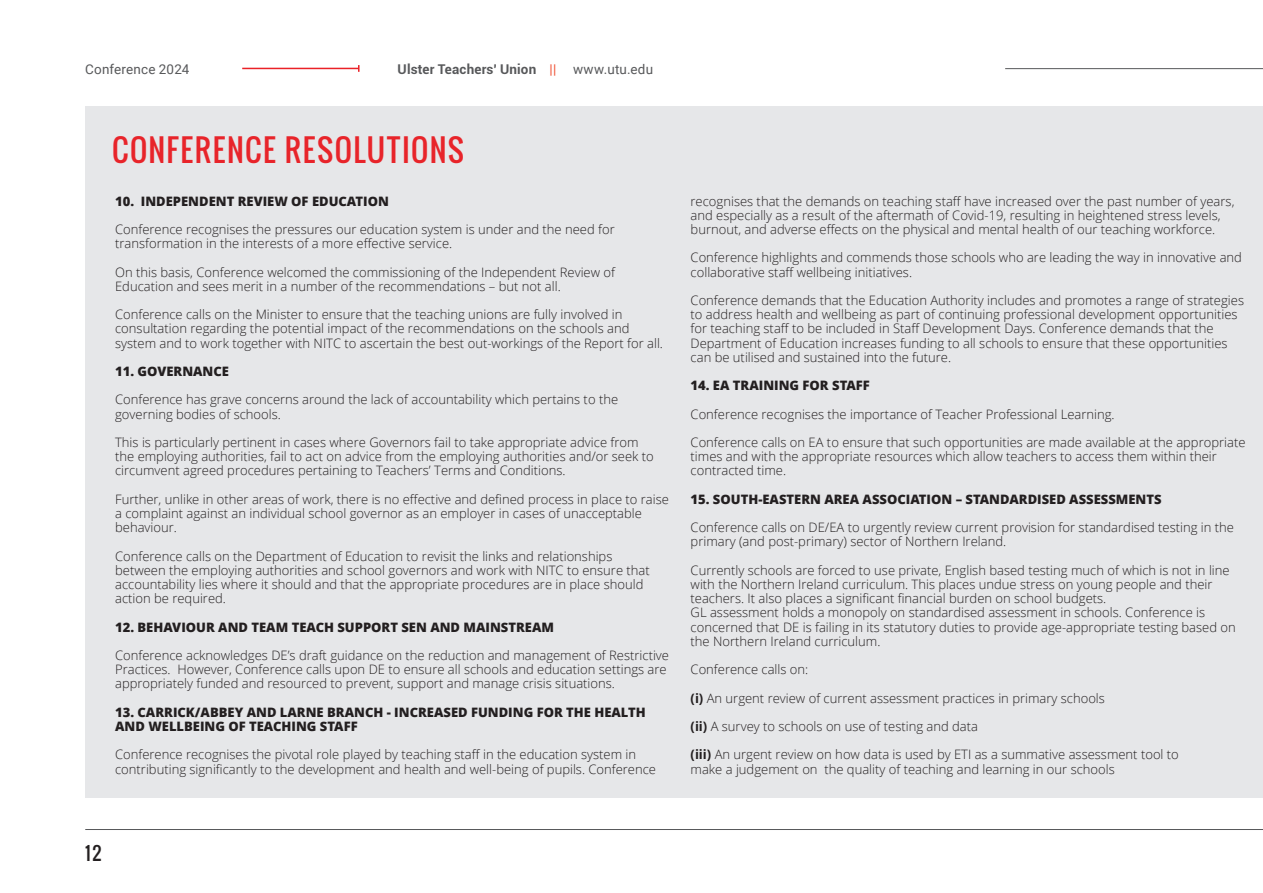
<style>
.page{position:relative;width:1263px;height:893px;background:#fff}
.page>*{position:absolute;margin:0;border:0;box-sizing:border-box;transform-origin:0 0}
.t1{font:30px "Oswald";letter-spacing:.055em;color:#e8242a}
.t2{font:18px "Oswald";color:#231f20}
.t3{font:700 13.5px "Roboto";letter-spacing:.015em;color:#57585a}
.t4{font:13.5px "Roboto";letter-spacing:.015em;color:#57585a}
.t5{font:300 13.05px/14.2px "Open Sans";color:#231f20}
.t6{font:800 13.05px/14.2px "Open Sans";color:#231f20}
.s1{font-weight:400;color:#ef4d2f}
.s2{font-weight:400}
.s3{font-weight:700}
</style>
<div class="page">
<div style="left:85px;top:106px;width:1178px;height:692px;background:#e6e7e9"></div>
<hr style="left:85px;top:829px;width:1178px;height:1px;background:#57585a">
<hr style="left:242px;top:68px;width:117px;height:1px;background:#ea2127">
<hr style="left:1005px;top:68px;width:258px;height:1px;background:#57585a">
<p class="t4" style="left:85px;top:60px;width:106px">Conference 2024</p>
<p class="t3" style="left:398px;top:59px;width:257px">Ulster Teachers' Union <span class="s1">||</span> <span class="s2">www.utu.edu</span></p>
<h1 class="t1" style="left:112px;top:128px;width:353px">CONFERENCE RESOLUTIONS</h1>
<p class="t6" style="left:115px;top:193px;width:275px">10. INDEPENDENT REVIEW OF EDUCATION</p>
<p class="t5" style="left:115px;top:222px;width:501px">Conference recognises the pressures our education system is under and the need for transformation in the interests of a more effective service.</p>
<p class="t5" style="left:115px;top:264px;width:501px">On this basis, Conference welcomed the commissioning of the Independent Review of<br>Education and sees merit in a number of the recommendations – but not all.</p>
<p class="t5" style="left:115px;top:307px;width:549px">Conference calls on the Minister to ensure that the teaching unions are fully involved in consultation regarding the potential impact of the recommendations on the schools and system and to work together with NITC to ascertain the best out-workings of the Report for all.</p>
<p class="t6" style="left:115px;top:363px;width:115px">11. GOVERNANCE</p>
<p class="t5" style="left:115px;top:392px;width:504px">Conference has grave concerns around the lack of accountability which pertains to the governing bodies of schools.</p>
<p class="t5" style="left:115px;top:435px;width:540px">This is particularly pertinent in cases where Governors fail to take appropriate advice from the employing authorities, fail to act on advice from the employing authorities and/or seek to circumvent agreed procedures pertaining to Teachers’ Terms and Conditions.</p>
<p class="t5" style="left:115px;top:492px;width:555px">Further, unlike in other areas of work, there is no effective and defined process in place to raise a complaint against an individual school governor as an employer in cases of unacceptable behaviour.</p>
<p class="t5" style="left:115px;top:548px;width:536px">Conference calls on the Department of Education to revisit the links and relationships between the employing authorities and school governors and work with NITC to ensure that accountability lies where it should and that the appropriate procedures are in place should action be required.</p>
<p class="t6" style="left:115px;top:619px;width:440px">12. BEHAVIOUR AND TEAM TEACH SUPPORT SEN AND MAINSTREAM</p>
<p class="t5" style="left:115px;top:648px;width:555px">Conference acknowledges DE’s draft guidance on the reduction and management of Restrictive<br>Practices. However, Conference calls upon DE to ensure all schools and education settings are appropriately funded and resourced to prevent, support and manage crisis situations.</p>
<p class="t6" style="left:115px;top:704px;width:532px">13. CARRICK/ABBEY AND LARNE BRANCH - INCREASED FUNDING FOR THE HEALTH<br>AND WELLBEING OF TEACHING STAFF</p>
<p class="t5" style="left:115px;top:747px;width:542px">Conference recognises the pivotal role played by teaching staff in the education system in contributing significantly to the development and health and well-being of pupils. Conference</p>
<p class="t5" style="left:691px;top:193px;width:545px">recognises that the demands on teaching staff have increased over the past number of years, and especially as a result of the aftermath of Covid-19, resulting in heightened stress levels, burnout, and adverse effects on the physical and mental health of our teaching workforce.</p>
<p class="t5" style="left:691px;top:250px;width:553px">Conference highlights and commends those schools who are leading the way in innovative and collaborative staff wellbeing initiatives.</p>
<p class="t5" style="left:691px;top:293px;width:555px">Conference demands that the Education Authority includes and promotes a range of strategies to address health and wellbeing as part of continuing professional development opportunities for teaching staff to be included in Staff Development Days. Conference demands that the Department of Education increases funding to all schools to ensure that these opportunities can be utilised and sustained into the future.</p>
<p class="t6" style="left:691px;top:378px;width:181px">14. EA TRAINING FOR STAFF</p>
<p class="t5" style="left:691px;top:399px;width:556px;line-height:28.3px">Conference recognises the importance of Teacher Professional Learning.<br>Conference calls on EA to ensure that such opportunities are made available at the appropriate</p>
<p class="t5" style="left:691px;top:449px;width:528px">times and with the appropriate resources which allow teachers to access them within their contracted time.</p>
<p class="t6" style="left:691px;top:491px;width:472px">15. SOUTH-EASTERN AREA ASSOCIATION – STANDARDISED ASSESSMENTS</p>
<p class="t5" style="left:691px;top:520px;width:545px">Conference calls on DE/EA to urgently review current provision for standardised testing in the primary (and post-primary) sector of Northern Ireland.</p>
<p class="t5" style="left:691px;top:563px;width:547px">Currently schools are forced to use private, English based testing much of which is not in line with the Northern Ireland curriculum. This places undue stress on young people and their teachers. It also places a significant financial burden on school budgets.<br>GL assessment holds a monopoly on standardised assessment in schools. Conference is concerned that DE is failing in its statutory duties to provide age-appropriate testing based on the Northern Ireland curriculum.</p>
<p class="t5" style="left:691px;top:655px;width:490px;line-height:28.3px">Conference calls on:<br><span class="s3">(i)</span> An urgent review of current assessment practices in primary schools<br><span class="s3">(ii)</span> A survey to schools on use of testing and data<br><span class="s3">(iii)</span> An urgent review on how data is used by ETI as a summative assessment tool to</p>
<p class="t5" style="left:691px;top:761px;width:426px">make a judgement on the quality of teaching and learning in our schools</p>
<h2 class="t2" style="left:85px;top:839px;width:18px">12</h2>
</div>
